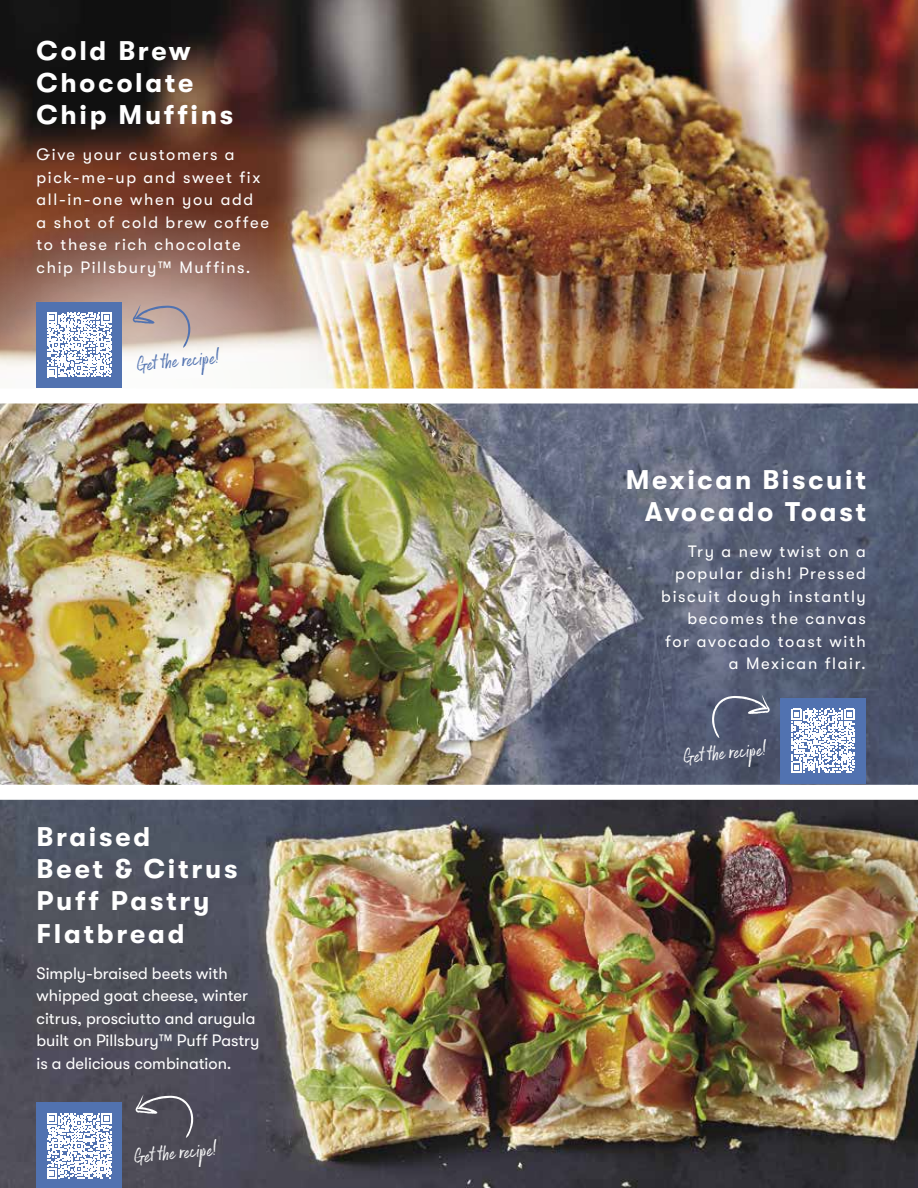
<style>
.page{position:relative;width:918px;height:1188px;background:#fff}
.page>*{position:absolute;margin:0;border:0;box-sizing:border-box;transform-origin:0 0}
.t1{font:700 27px/32.4px "GT Walsheim";letter-spacing:.1em;color:#fff}
.t2{font:italic 22.5px "Russell";color:#fff}
.t3{font:italic 22.5px "Russell";color:#5172b0}
.t4{font:16.5px/22.5px "GT Walsheim";letter-spacing:.1em;color:#fff;text-align:right}
.t5{font:16.5px/22.5px "GT Walsheim";color:#fff}
</style>
<div class="page">
<img style="left:0;top:0;width:918px;height:388px">
<img style="left:0;top:203px;width:429px;height:185px">
<img style="left:0;top:800px;width:918px;height:388px">
<img style="left:0;top:404px;width:593px;height:381px">
<svg style="left:593px;top:404px;width:325px;height:381px;background:#596177"></svg>
<div style="left:780px;top:698px;width:86px;height:86px;background:#5172b0"></div>
<svg style="left:791px;top:709px;width:64px;height:64px"></svg>
<div style="left:36px;top:1103px;width:86px;height:85px;background:#5172b0"></div>
<svg style="left:47px;top:1113px;width:65px;height:65px"></svg>
<div style="left:36px;top:302px;width:86px;height:86px;background:#5172b0"></div>
<svg style="left:47px;top:312px;width:65px;height:65px"></svg>
<svg style="left:133px;top:304px;width:58px;height:44px;background:#beadaa"></svg>
<svg style="left:712px;top:694px;width:58px;height:44px;background:#60677e"></svg>
<svg style="left:136px;top:1094px;width:58px;height:44px;background:#5f5d67"></svg>
<h1 class="t1" style="left:36px;top:34px;width:198px">Cold Brew<br>Chocolate<br>Chip Muffins</h1>
<p class="t4" style="left:36px;top:144px;width:234px;text-align:left">Give your customers a pick-me-up and sweet fix all-in-one when you add<br>a shot of cold brew coffee to these rich chocolate chip Pillsbury™ Muffins.</p>
<h2 class="t3" style="left:135px;top:350px;width:85px;rotate:-6deg">Get the recipe!</h2>
<h1 class="t1" style="left:36px;top:820px;width:203px">Braised<br>Beet &amp; Citrus<br>Puff Pastry<br>Flatbread</h1>
<p class="t5" style="left:36px;top:962px;width:225px">Simply-braised beets with whipped goat cheese, winter citrus, prosciutto and arugula built on Pillsbury™ Puff Pastry is a delicious combination.</p>
<h2 class="t2" style="left:132px;top:1142px;width:85px;rotate:-6deg">Get the recipe!</h2>
<h1 class="t1" style="left:626px;top:463px;width:242px;text-align:right">Mexican Biscuit<br>Avocado Toast</h1>
<p class="t4" style="left:661px;top:540px;width:206px">Try a new twist on a popular dish! Pressed biscuit dough instantly becomes the canvas for avocado toast with a Mexican flair.</p>
<h2 class="t2" style="left:682px;top:742px;width:85px;rotate:-6deg">Get the recipe!</h2>
</div>
